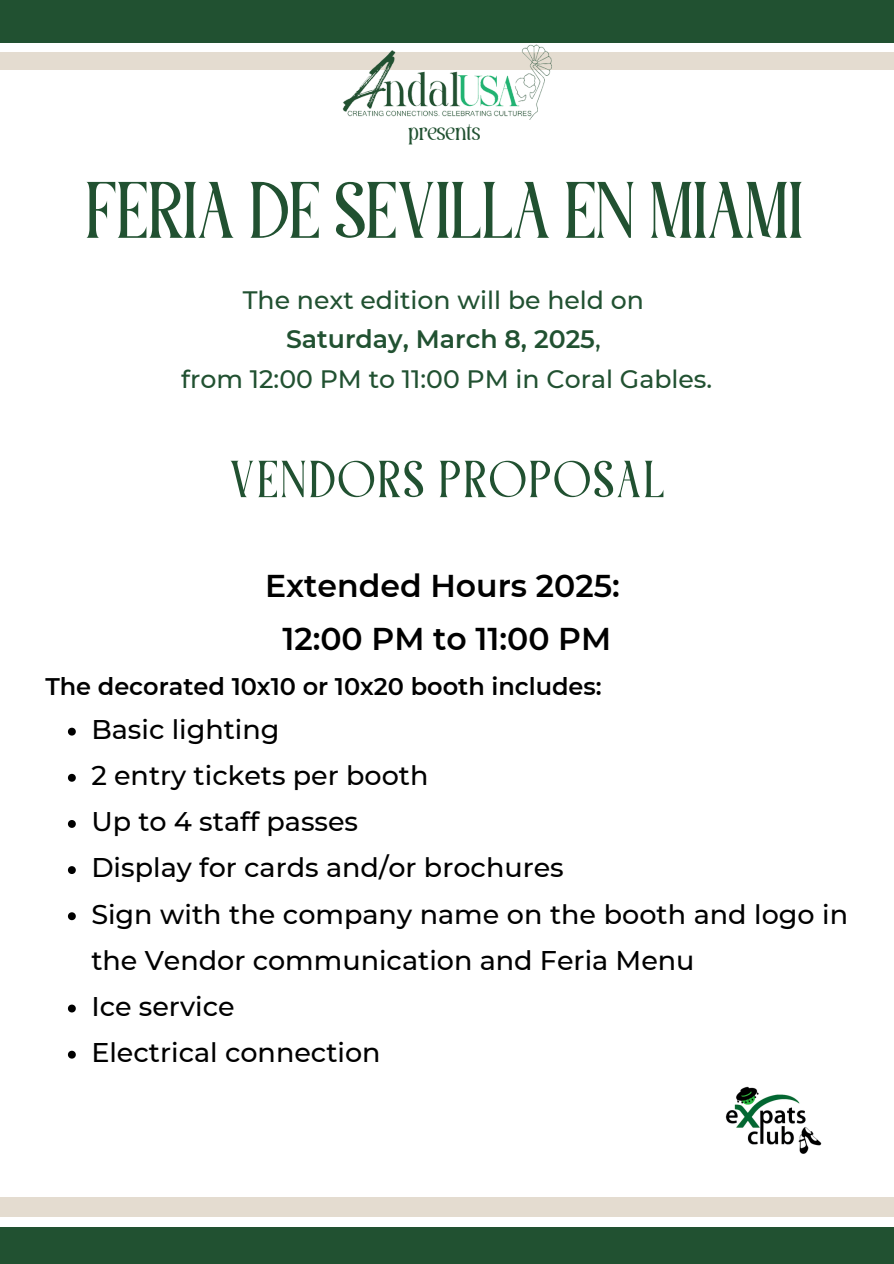
<style>
.page{position:relative;width:894px;height:1264px;background:#fff}
.page>*{position:absolute;margin:0;border:0;box-sizing:border-box;transform-origin:0 0}
.t1{font:79.8px "MAOZE Regular";color:#215131}
.t2{font:51.9px "MAOZE Regular";letter-spacing:.055em;color:#215131}
.t3{font:600 31.5px/52.8px "Montserrat";color:#000;text-align:center}
.t4{font:500 27px/46.2px "Montserrat";color:#000}
.t5{font:500 25.2px/39.3px "Montserrat";color:#215131;text-align:center}
.t6{font:24.3px "MAOZE Regular";color:#215131}
.t7{font:600 24px "Montserrat";color:#000}
.s1{font-weight:600}
</style>
<div class="page">
<div style="left:0;top:1197px;width:893px;height:19px;background:#e4dcd0"></div>
<div style="left:0;top:52px;width:893px;height:18px;background:#e4dcd0"></div>
<div style="left:0;top:0;width:893px;height:42px;background:#215131"></div>
<div style="left:0;top:1227px;width:893px;height:36px;background:#215131"></div>
<img style="left:310px;top:42px;width:272px;height:77px">
<img style="left:725px;top:1086px;width:97px;height:68px">
<svg style="left:68px;top:727px;width:8px;height:8px"></svg>
<svg style="left:68px;top:773px;width:8px;height:8px"></svg>
<svg style="left:68px;top:820px;width:8px;height:7px"></svg>
<svg style="left:68px;top:866px;width:8px;height:8px"></svg>
<svg style="left:68px;top:912px;width:8px;height:8px"></svg>
<svg style="left:68px;top:1004px;width:8px;height:8px"></svg>
<svg style="left:68px;top:1050px;width:8px;height:8px"></svg>
<h2 class="t6" style="left:408px;top:121px;width:74px">presents</h2>
<p class="t1" style="left:85px;top:178px;width:718px">FERIA DE SEVILLA EN MIAMI</p>
<h3 class="t5" style="left:181px;top:280px;width:532px">The next edition will be held on<br><span class="s1">Saturday, March 8, 2025</span>,<br>from 12:00 PM to 11:00 PM in Coral Gables.</h3>
<h1 class="t2" style="left:229px;top:458px;width:436px">VENDORS PROPOSAL</h1>
<p class="t3" style="left:265px;top:559px;width:356px">Extended Hours 2025:<br>12:00 PM to 11:00 PM</p>
<p class="t7" style="left:45px;top:671px;width:557px">The decorated 10x10 or 10x20 booth includes:</p>
<p class="t4" style="left:91px;top:706px;width:190px">Basic lighting</p>
<p class="t4" style="left:91px;top:752px;width:338px">2 entry tickets per booth</p>
<p class="t4" style="left:91px;top:798px;width:268px">Up to 4 staff passes</p>
<p class="t4" style="left:91px;top:844px;width:474px">Display for cards and/or brochures</p>
<p class="t4" style="left:91px;top:890px;width:758px">Sign with the company name on the booth and logo in the Vendor communication and Feria Menu</p>
<p class="t4" style="left:91px;top:983px;width:145px">Ice service</p>
<p class="t4" style="left:91px;top:1029px;width:291px">Electrical connection</p>
</div>
